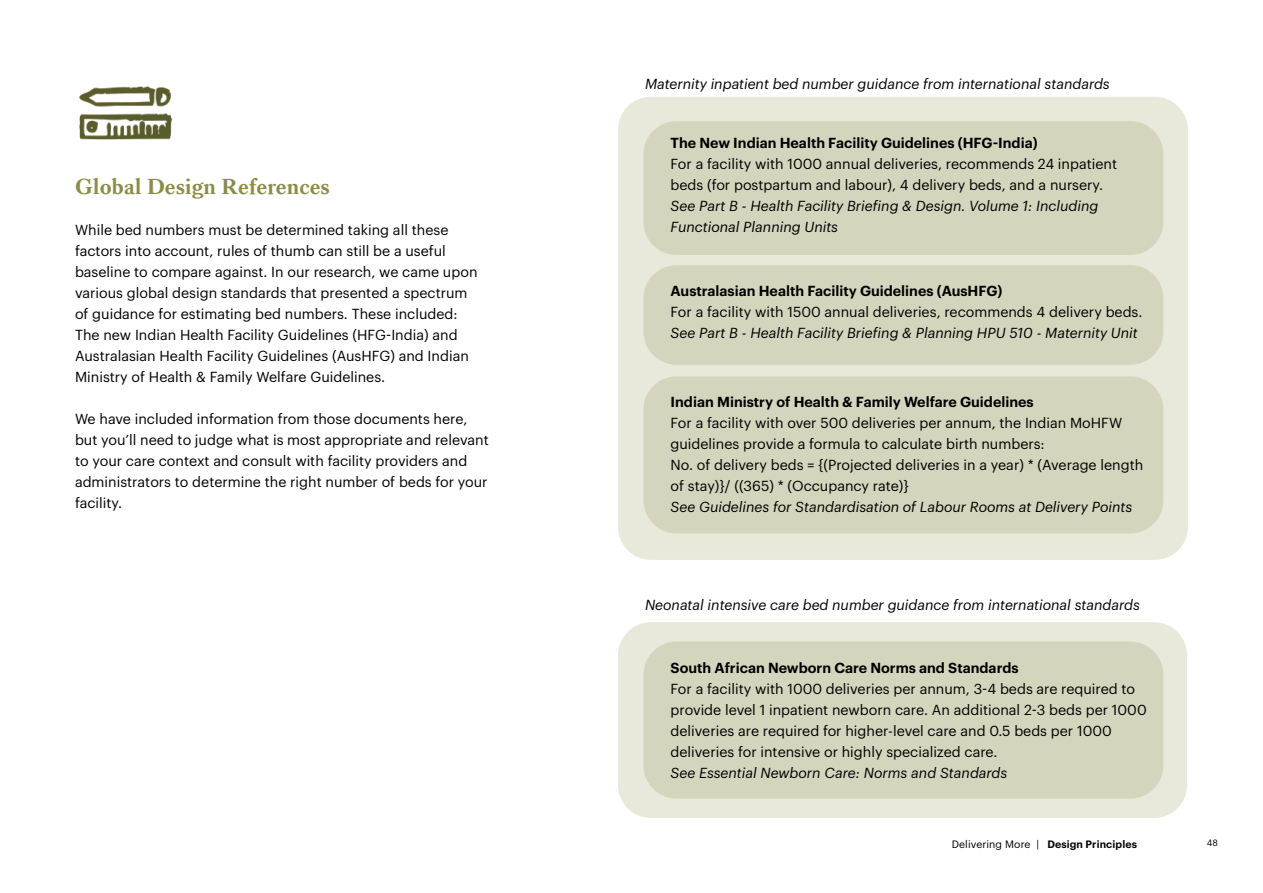
<style>
.page{position:relative;width:1263px;height:893px;background:#fff}
.page>*{position:absolute;margin:0;border:0;box-sizing:border-box;transform-origin:0 0}
.t1{font:700 22.5px "Kings Caslon";color:#8c8b48}
.t2{font:14.25px/21px "Graphik";color:#000}
.t3{font:italic 14.25px/21px "Graphik";color:#000}
.t4{font:600 14.25px "Graphik";color:#000}
.t5{font:600 10.5px "Graphik";letter-spacing:.01em;color:#000}
.t6{font:9px "Graphik";color:#000}
.s1{font-weight:400}
</style>
<div class="page">
<div style="left:618px;top:97px;width:570px;height:463px;background:#e8e8db;border-radius:33px"></div>
<div style="left:618px;top:622px;width:569px;height:196px;background:#e8e8db;border-radius:33px"></div>
<img style="left:79px;top:86px;width:94px;height:54px">
<div style="left:643px;top:121px;width:520px;height:134px;background:#d5d5be;border-radius:33px"></div>
<div style="left:643px;top:265px;width:520px;height:100px;background:#d5d5be;border-radius:33px"></div>
<div style="left:643px;top:376px;width:520px;height:157px;background:#d5d5be;border-radius:33px"></div>
<div style="left:643px;top:641px;width:520px;height:158px;background:#d5d5be;border-radius:33px"></div>
<h1 class="t1" style="left:75px;top:173px;width:257px">Global Design References</h1>
<p class="t2" style="left:75px;top:218px;width:404px">While bed numbers must be determined taking all these factors into account, rules of thumb can still be a useful baseline to compare against. In our research, we came upon various global design standards that presented a spectrum of guidance for estimating bed numbers. These included:<br>The new Indian Health Facility Guidelines (HFG-India) and Australasian Health Facility Guidelines (AusHFG) and Indian Ministry of Health &amp; Family Welfare Guidelines.</p>
<p class="t2" style="left:75px;top:407px;width:415px">We have included information from those documents here, but you’ll need to judge what is most appropriate and relevant to your care context and consult with facility providers and administrators to determine the right number of beds for your facility.</p>
<p class="t3" style="left:645px;top:72px;width:466px">Maternity inpatient bed number guidance from international standards</p>
<p class="t4" style="left:670px;top:132px;width:369px">The New Indian Health Facility Guidelines (HFG-India)</p>
<p class="t2" style="left:670px;top:152px;width:448px">For a facility with 1000 annual deliveries, recommends 24 inpatient beds (for postpartum and labour), 4 delivery beds, and a nursery.</p>
<p class="t3" style="left:670px;top:194px;width:429px">See Part B - Health Facility Briefing &amp; Design. Volume 1: Including<br>Functional Planning Units</p>
<p class="t4" style="left:670px;top:280px;width:333px">Australasian Health Facility Guidelines (AusHFG)</p>
<p class="t2" style="left:670px;top:300px;width:473px">For a facility with 1500 annual deliveries, recommends 4 delivery beds.</p>
<p class="t3" style="left:670px;top:321px;width:469px">See Part B - Health Facility Briefing &amp; Planning HPU 510 - Maternity Unit</p>
<p class="t4" style="left:670px;top:391px;width:365px">Indian Ministry of Health &amp; Family Welfare Guidelines</p>
<p class="t2" style="left:670px;top:411px;width:474px">For a facility with over 500 deliveries per annum, the Indian MoHFW guidelines provide a formula to calculate birth numbers:<br>No. of delivery beds = {(Projected deliveries in a year) * (Average length of stay)}/ ((365) * (Occupancy rate)}</p>
<p class="t3" style="left:670px;top:495px;width:463px">See Guidelines for Standardisation of Labour Rooms at Delivery Points</p>
<p class="t3" style="left:645px;top:593px;width:496px">Neonatal intensive care bed number guidance from international standards</p>
<p class="t4" style="left:670px;top:656px;width:349px">South African Newborn Care Norms and Standards</p>
<p class="t2" style="left:670px;top:677px;width:478px">For a facility with 1000 deliveries per annum, 3-4 beds are required to provide level 1 inpatient newborn care. An additional 2-3 beds per 1000 deliveries are required for higher-level care and 0.5 beds per 1000 deliveries for intensive or highly specialized care.</p>
<p class="t3" style="left:670px;top:761px;width:338px">See Essential Newborn Care: Norms and Standards</p>
<p class="t5" style="left:952px;top:836px;width:187px"><span class="s1">Delivering More |</span> Design Principles</p>
<p class="t6" style="left:1207px;top:836px;width:13px">48</p>
</div>
